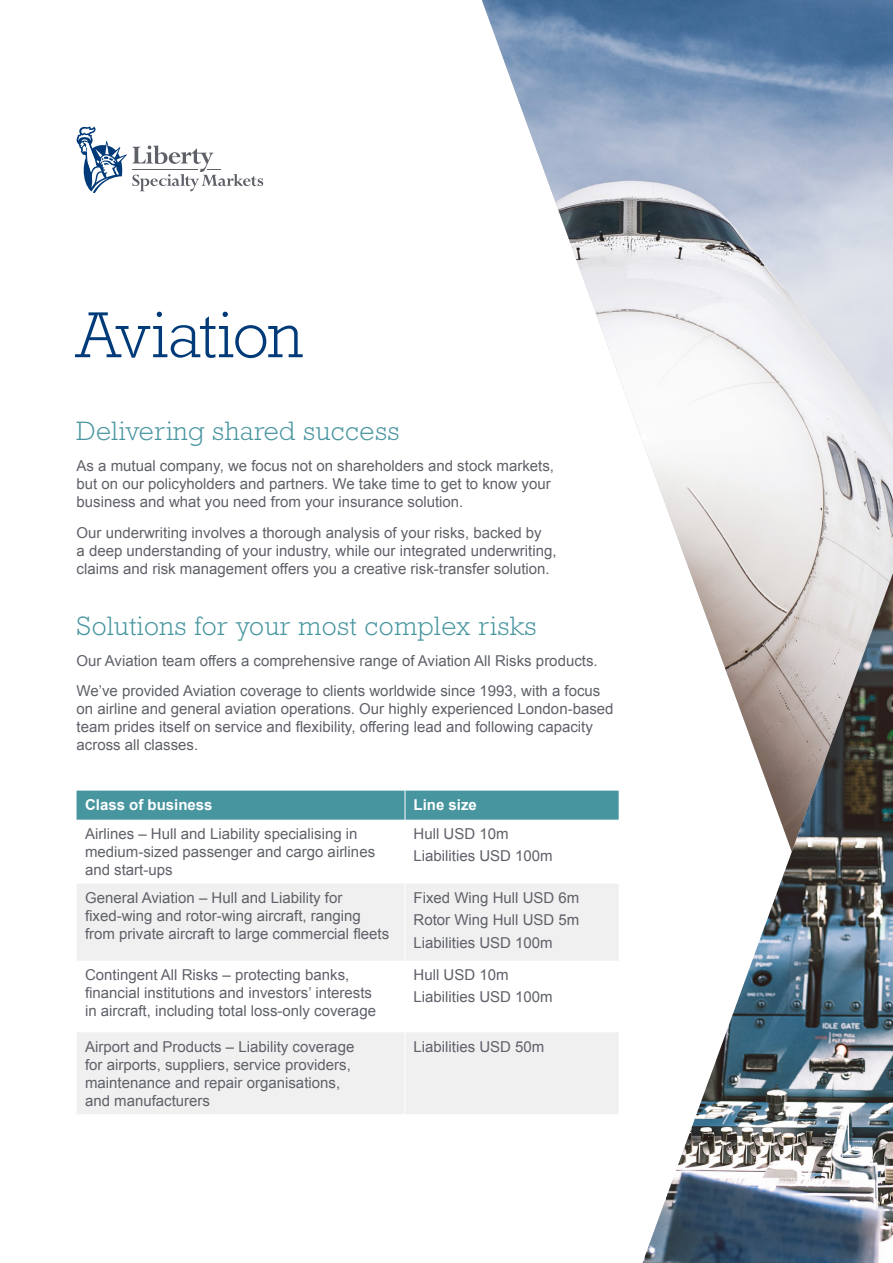
<style>
.page{position:relative;width:893px;height:1263px;background:#fff}
.page>*{position:absolute;margin:0;border:0;box-sizing:border-box;transform-origin:0 0}
.t1{font:300 66px "Rockwell Std";letter-spacing:-.02em;color:#003a78}
.t2{font:300 27px "Rockwell Std";letter-spacing:.02em;color:#47959f}
.t3{font:15px/18px "Arial";color:#5f6169}
.t4{font:700 15px "Arial";color:#fff}
</style>
<div class="page">
<svg style="left:77px;top:126px;width:186px;height:67px"></svg>
<img style="left:482px;top:0;width:411px;height:791px">
<img style="left:642px;top:573px;width:251px;height:690px">
<svg style="left:77px;top:884px;width:542px;height:230px;fill:#f0f0f0"></svg>
<div style="left:77px;top:791px;width:542px;height:29px;background:#47959f"></div>
<hr style="left:405px;top:883px;width:1px;height:78px;background:#fff">
<hr style="left:405px;top:961px;width:1px;height:71px;background:#fff">
<hr style="left:405px;top:1032px;width:1px;height:82px;background:#fff">
<h1 class="t1" style="left:77px;top:297px;width:228px">Aviation</h1>
<h2 class="t2" style="left:77px;top:416px;width:325px">Delivering shared success</h2>
<p class="t3" style="left:77px;top:457px;width:479px">As a mutual company, we focus not on shareholders and stock markets, but on our policyholders and partners. We take time to get to know your business and what you need from your insurance solution.</p>
<p class="t3" style="left:77px;top:523px;width:481px">Our underwriting involves a thorough analysis of your risks, backed by<br>a deep understanding of your industry, while our integrated underwriting, claims and risk management offers you a creative risk-transfer solution.</p>
<h2 class="t2" style="left:77px;top:610px;width:462px">Solutions for your most complex risks</h2>
<p class="t3" style="left:77px;top:645px;width:525px;line-height:30.8px">Our Aviation team offers a comprehensive range of Aviation All Risks products.<br>We’ve provided Aviation coverage to clients worldwide since 1993, with a focus</p>
<p class="t3" style="left:77px;top:700px;width:538px">on airline and general aviation operations. Our highly experienced London-based team prides itself on service and flexibility, offering lead and following capacity across all classes.</p>
<p class="t4" style="left:85px;top:795px;width:129px">Class of business</p>
<p class="t4" style="left:413px;top:795px;width:65px">Line size</p>
<p class="t3" style="left:85px;top:825px;width:292px">Airlines – Hull and Liability specialising in medium-sized passenger and cargo airlines and start-ups</p>
<p class="t3" style="left:413px;top:823px;width:141px;line-height:22.2px">Hull USD 10m<br>Liabilities USD 100m</p>
<p class="t3" style="left:85px;top:889px;width:306px">General Aviation – Hull and Liability for fixed-wing and rotor-wing aircraft, ranging from private aircraft to large commercial fleets</p>
<p class="t3" style="left:413px;top:887px;width:167px;line-height:22.2px;text-align:justify">Fixed Wing Hull USD 6m Rotor Wing Hull USD 5m Liabilities USD 100m</p>
<p class="t3" style="left:85px;top:966px;width:292px">Contingent All Risks – protecting banks, financial institutions and investors’ interests in aircraft, including total loss-only coverage</p>
<p class="t3" style="left:413px;top:964px;width:141px;line-height:22.2px">Hull USD 10m<br>Liabilities USD 100m</p>
<p class="t3" style="left:85px;top:1037px;width:271px">Airport and Products – Liability coverage for airports, suppliers, service providers, maintenance and repair organisations, and manufacturers</p>
<p class="t3" style="left:413px;top:1037px;width:132px">Liabilities USD 50m</p>
</div>
